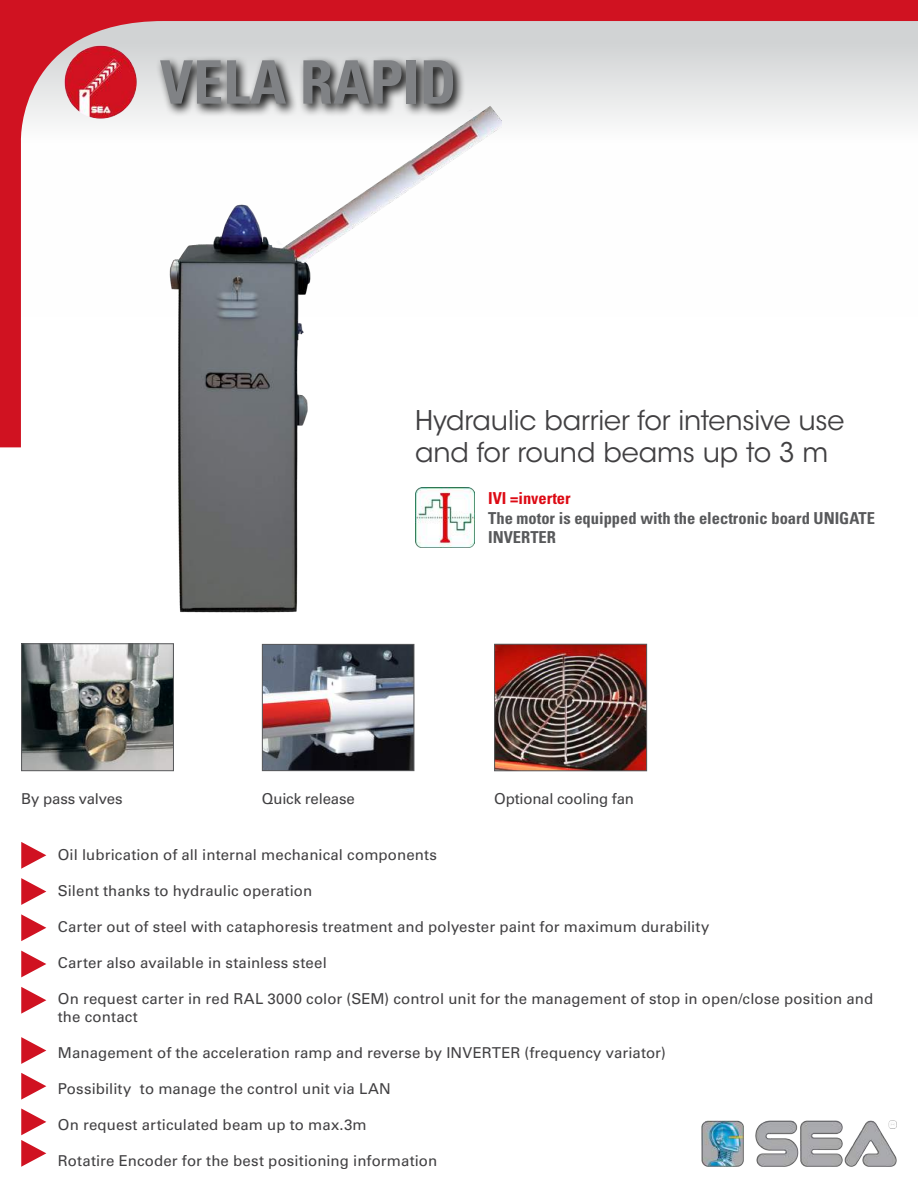
<style>
.page{position:relative;width:918px;height:1188px;background:#fff}
.page>*{position:absolute;margin:0;border:0;box-sizing:border-box;transform-origin:0 0}
.t1{font:700 condensed 60px "Univers LT Std";color:#808285}
.t2{font:27px/32.4px "ITC Avant Garde Std";letter-spacing:-.005em;color:#414042}
.t3{font:700 condensed 16.5px/19.8px "Univers LT Std";color:#58595b}
.t4{font:700 condensed 16.5px "Univers LT Std";color:#dd0a14}
.t5{font:15px/18px "Univers LT Std";letter-spacing:.005em;color:#414042}
.t6{font:15px "Univers LT Std";letter-spacing:-.015em;color:#414042}
</style>
<div class="page">
<svg style="left:21px;top:914px;width:25px;height:27px"></svg>
<svg style="left:21px;top:951px;width:25px;height:26px"></svg>
<svg style="left:21px;top:878px;width:25px;height:27px"></svg>
<svg style="left:21px;top:842px;width:25px;height:27px"></svg>
<svg style="left:21px;top:987px;width:25px;height:27px"></svg>
<svg style="left:21px;top:1037px;width:25px;height:27px"></svg>
<svg style="left:21px;top:1108px;width:25px;height:59px"></svg>
<svg style="left:21px;top:1073px;width:25px;height:27px"></svg>
<img style="left:701px;top:1120px;width:196px;height:47px">
<svg style="left:0;top:0;width:918px;height:447px"></svg>
<svg style="left:156px;top:55px;width:310px;height:62px;background:#8b8c8c"></svg>
<img style="left:62px;top:43px;width:78px;height:78px">
<img style="left:23px;top:645px;width:149px;height:124px">
<div style="left:21px;top:643px;width:153px;height:128px;border:1px solid #58595b"></div>
<img style="left:160px;top:104px;width:341px;height:509px">
<img style="left:264px;top:646px;width:148px;height:123px">
<div style="left:262px;top:644px;width:152px;height:127px;border:1px solid #58595b"></div>
<img style="left:496px;top:646px;width:149px;height:123px">
<div style="left:494px;top:644px;width:153px;height:127px;border:1px solid #58595b"></div>
<img style="left:415px;top:488px;width:59px;height:60px">
<h1 class="t1" style="left:160px;top:46px;width:298px">Vela Rapid</h1>
<h2 class="t2" style="left:415px;top:404px;width:431px">Hydraulic barrier for intensive use and for round beams up to 3 m</h2>
<p class="t4" style="left:488px;top:488px;width:84px">IVI =inverter</p>
<p class="t3" style="left:488px;top:508px;width:387px">The motor is equipped with the electronic board UNIGATE<br>INVERTER</p>
<p class="t5" style="left:21px;top:790px;width:103px">By pass valves</p>
<p class="t5" style="left:262px;top:789px;width:94px">Quick release</p>
<p class="t6" style="left:494px;top:789px;width:141px">Optional cooling fan</p>
<p class="t5" style="left:58px;top:845px;width:381px">Oil lubrication of all internal mechanical components</p>
<p class="t5" style="left:58px;top:881px;width:256px">Silent thanks to hydraulic operation</p>
<p class="t5" style="left:58px;top:917px;width:653px">Carter out of steel with cataphoresis treatment and polyester paint for maximum durability</p>
<p class="t5" style="left:58px;top:953px;width:270px">Carter also available in stainless steel</p>
<p class="t5" style="left:58px;top:989px;width:817px">On request carter in red RAL 3000 color (SEM) control unit for the management of stop in open/close position and the contact</p>
<p class="t5" style="left:58px;top:1043px;width:609px">Management of the acceleration ramp and reverse by INVERTER (frequency variator)</p>
<p class="t5" style="left:58px;top:1079px;width:335px">Possibility to manage the control unit via LAN</p>
<p class="t5" style="left:58px;top:1115px;width:310px">On request articulated beam up to max.3m</p>
<p class="t5" style="left:58px;top:1151px;width:381px">Rotatire Encoder for the best positioning information</p>
</div>
